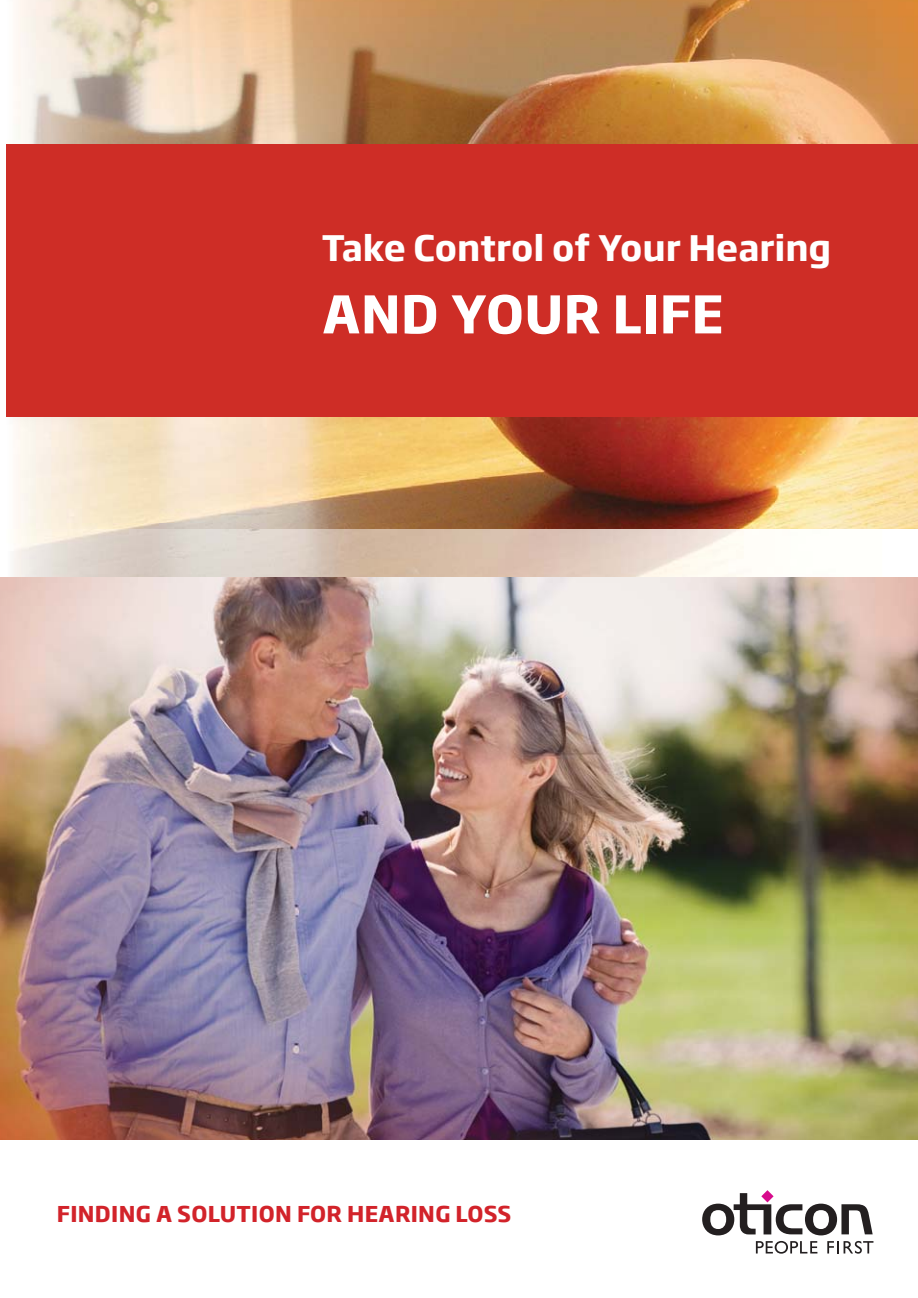
<style>
.page{position:relative;width:918px;height:1298px;background:#fff}
.page>*{position:absolute;margin:0;border:0;box-sizing:border-box;transform-origin:0 0}
.t1{font:700 51.2px "Soho Gothic Pro";letter-spacing:.005em;color:#fff}
.t2{font:700 34.8px "Soho Gothic Pro";color:#fff}
.t3{font:700 21.6px "Soho Gothic Pro";letter-spacing:.015em;color:#d2232a}
</style>
<div class="page">
<img style="left:13px;top:0;width:905px;height:529px">
<div style="left:7px;top:144px;width:911px;height:273px;background:#ce2d26"></div>
<svg style="left:827px;top:1241px;width:46px;height:13px"></svg>
<svg style="left:756px;top:1241px;width:61px;height:13px"></svg>
<svg style="left:702px;top:1190px;width:171px;height:45px"></svg>
<img style="left:7px;top:529px;width:911px;height:49px">
<img style="left:0;top:578px;width:918px;height:561px">
<h2 class="t2" style="left:322px;top:228px;width:511px">Take Control of Your Hearing</h2>
<h1 class="t1" style="left:322px;top:286px;width:403px">AND YOUR LIFE</h1>
<p class="t3" style="left:57px;top:1202px;width:456px">FINDING A SOLUTION FOR HEARING LOSS</p>
</div>
